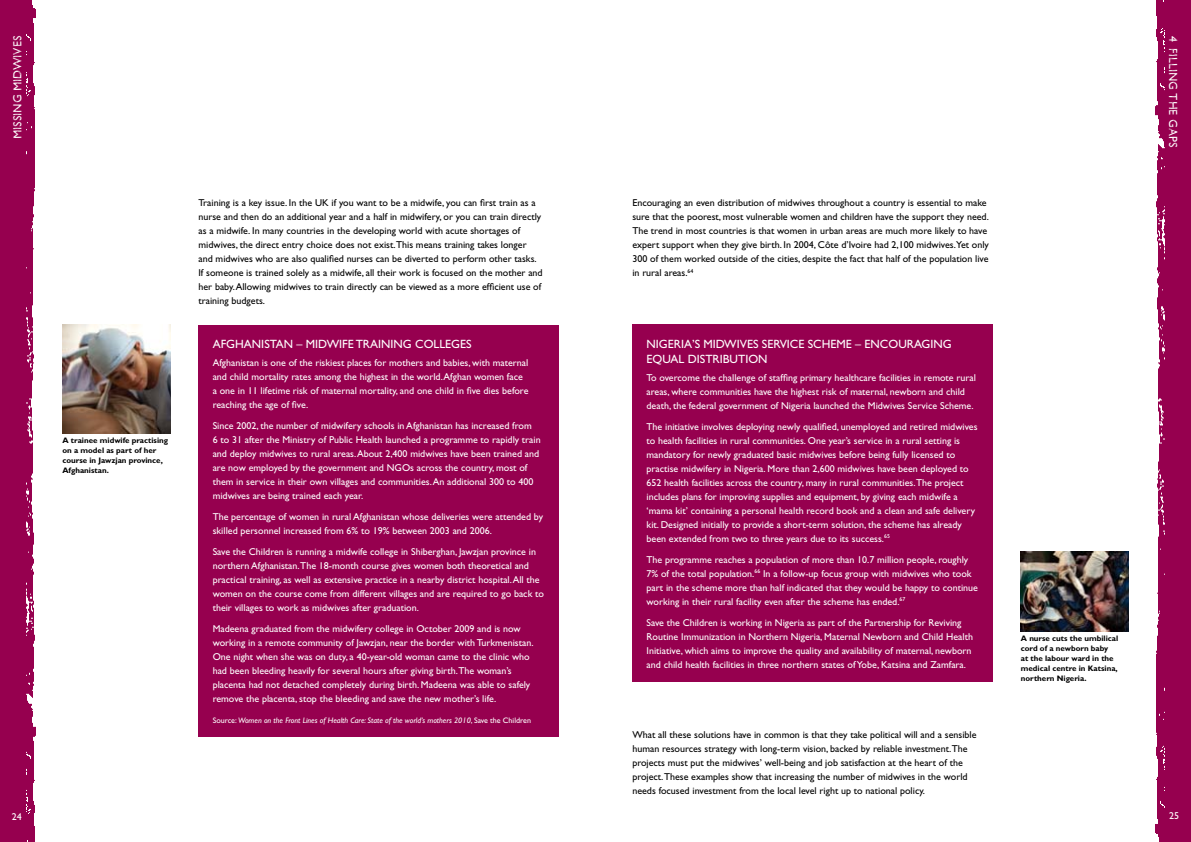
<style>
.page{position:relative;width:1191px;height:842px;background:#fff}
.page>*{position:absolute;margin:0;border:0;box-sizing:border-box;transform-origin:0 0}
.t1{font:12px/15px "Gill Sans";color:#fff}
.t2{font:12px "Gill Sans Woodblock";color:#fff}
.t3{font:10px/14px "Gill Sans";color:#fff}
.t4{font:10px/14px "Gill Sans";color:#000}
.t5{font:700 8px/10px "Gill Sans";color:#000}
.t6{font:italic 8px "Gill Sans";color:#fff}
.s1{font-style:normal}
</style>
<div class="page">
<div style="left:0;top:0;width:35px;height:842px;background:#96004f"></div>
<img style="left:1155px;top:0;width:36px;height:842px">
<div style="left:198px;top:325px;width:360px;height:411px;background:#96004f"></div>
<div style="left:632px;top:325px;width:360px;height:357px;background:#96004f"></div>
<img style="left:1020px;top:551px;width:108px;height:81px">
<img style="left:62px;top:325px;width:108px;height:108px">
<p class="t2" style="left:10px;top:139px;width:105px;rotate:-90deg">missing midwives</p>
<p class="t2" style="left:1180px;top:36px;width:113px;rotate:90deg">4 filling the gaps</p>
<p class="t5" style="left:62px;top:435px;width:107px">A trainee midwife practising on a model as part of her course in Jawzjan province,<br>Afghanistan.</p>
<p class="t4" style="left:198px;top:196px;width:346px">Training is a key issue. In the UK if you want to be a midwife, you can first train as a nurse and then do an additional year and a half in midwifery, or you can train directly as a midwife. In many countries in the developing world with acute shortages of midwives, the direct entry choice does not exist.This means training takes longer and midwives who are also qualified nurses can be diverted to perform other tasks.<br>If someone is trained solely as a midwife, all their work is focused on the mother and her baby. Allowing midwives to train directly can be viewed as a more efficient use of training budgets.</p>
<p class="t4" style="left:632px;top:196px;width:358px">Encouraging an even distribution of midwives throughout a country is essential to make sure that the poorest, most vulnerable women and children have the support they need.<br>The trend in most countries is that women in urban areas are much more likely to have expert support when they give birth. In 2004, Côte d’Ivoire had 2,100 midwives.Yet only 300 of them worked outside of the cities, despite the fact that half of the population live in rural areas.<sup>64</sup></p>
<p class="t1" style="left:213px;top:336px;width:260px">Afghanistan – midwife training colleges</p>
<p class="t3" style="left:213px;top:355px;width:317px">Afghanistan is one of the riskiest places for mothers and babies, with maternal and child mortality rates among the highest in the world. Afghan women face a one in 11 lifetime risk of maternal mortality, and one child in five dies before reaching the age of five.</p>
<p class="t3" style="left:213px;top:418px;width:329px">Since 2002, the number of midwifery schools in Afghanistan has increased from<br>6 to 31 after the Ministry of Public Health launched a programme to rapidly train and deploy midwives to rural areas. About 2,400 midwives have been trained and are now employed by the government and NGO</p>
<p class="t1" style="left:646px;top:336px;width:307px">Nigeria’s Midwives Service Scheme – encouraging equal distribution</p>
<p class="t3" style="left:646px;top:370px;width:331px">To overcome the challenge of staffing primary healthcare facilities in remote rural areas, where communities have the highest risk of maternal, newborn and child death, the federal government of Nigeria launched the Midwives Service Scheme.</p>
<p class="t3" style="left:646px;top:419px;width:332px">The initiative involves deploying newly qualified, unemployed and retired midwives to health facilities in rural communities. One year’s service in a rural setting is mandatory for newly graduated basic midwives before being fully licensed to practise midwifery in Nigeria. More than 2,600 midwives have been deployed to 652 health facilities across the country, many in rural communities.The project includes plans for improving supplies and equipment, by giving each midwife a ‘mama kit’ containing a personal health record book and a clean and safe delivery kit. Designed initially to provide a short-term solution, the scheme has already been extended from two to three years due to its success.<sup>65</sup></p>
<p class="t3" style="left:646px;top:552px;width:333px">The programme reaches a population of more than 10.7 million people, roughly 7% of the total population.<sup>66</sup> In a follow-up focus group with midwives who took part in the scheme more than half indicated that they would be happy to continue working in their rural facility even after the scheme has ended.<sup>67</sup></p>
<p class="t3" style="left:646px;top:615px;width:328px">Save the Children is working in Nigeria as part of the Partnership for Reviving Routine Immunization in Northern Nigeria, Maternal Newborn and Child Health Initiative, which aims to improve the quality and availability of maternal, newborn and child health facilities in three northern states of Yobe, Katsina and Zamfara.</p>
<p class="t3" style="left:213px;top:460px;width:322px;text-indent:198px">s across the country, most of them in service in their own villages and communities. An additional 300 to 400 midwives are being trained each year.</p>
<p class="t3" style="left:213px;top:509px;width:332px">The percentage of women in rural Afghanistan whose deliveries were attended by skilled personnel increased from 6% to 19% between 2003 and 2006.</p>
<p class="t3" style="left:213px;top:544px;width:333px">Save the Children is running a midwife college in Shiberghan, Jawzjan province in northern Afghanistan.The 18-month course gives women both theoretical and practical training, as well as extensive practice in a nearby district hospital. All the women on the course come from different villages and are required to go back to their villages to work as midwives after graduation.</p>
<p class="t3" style="left:213px;top:621px;width:322px">Madeena graduated from the midwifery college in October 2009 and is now working in a remote community of Jawzjan, near the border with Turkmenistan.<br>One night when she was on duty, a 40-year-old woman came to the clinic who had been bleeding heavily for several hours after giving birth.The woman’s placenta had not detached completely during birth. Madeena was able to safely remove the placenta, stop the bleeding and save the new mother’s life.</p>
<p class="t6" style="left:213px;top:715px;width:320px"><span class="s1">Source:</span> Women on the Front Lines of Health Care: State of the world’s mothers 2010<span class="s1">, Save the Children</span></p>
<p class="t4" style="left:632px;top:727px;width:346px">What all these solutions have in common is that they take political will and a sensible human resources strategy with long-term vision, backed by reliable investment.The projects must put the midwives’ well-being and job satisfaction at the heart of the project.These examples show that increasing the number of midwives in the world needs focused investment from the local level right up to national policy.</p>
<p class="t5" style="left:1020px;top:633px;width:99px">A nurse cuts the umbilical cord of a newborn baby<br>at the labour ward in the medical centre in Katsina, northern Nigeria.</p>
<p class="t3" style="left:12px;top:810px;width:11px">24</p>
<p class="t3" style="left:1169px;top:809px;width:11px">25</p>
</div>
